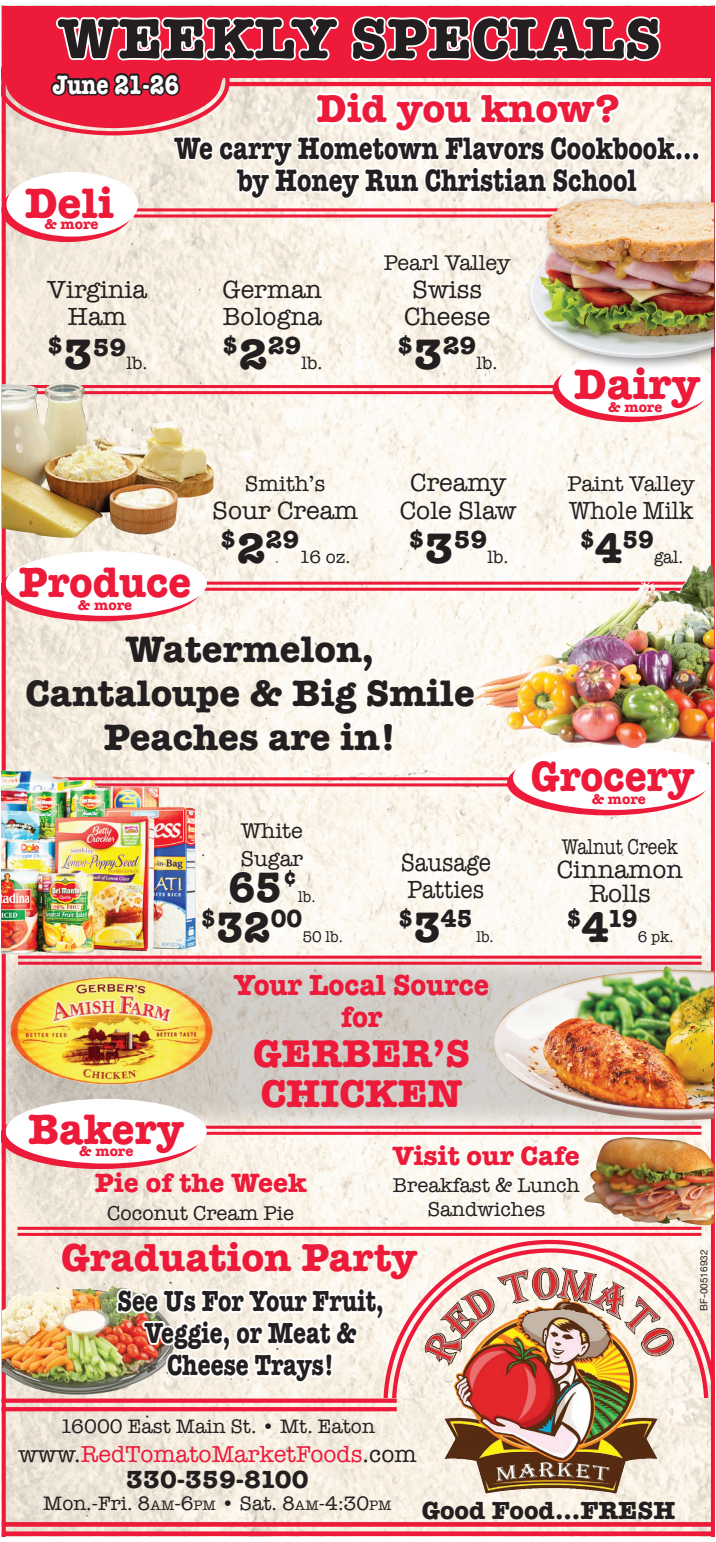
<style>
.page{position:relative;width:716px;height:1542px;background:#fff}
.page>*{position:absolute;margin:0;border:0;box-sizing:border-box;transform-origin:0 0}
.t1{font:700 58.4px "American Typewriter";color:#231f20}
.t2{font:700 43.8px "American Typewriter";color:#ed1a3a;scale:.95 1}
.t3{font:700 43.8px "American Typewriter";color:#ed1a3a}
.t4{font:700 43.8px "American Typewriter";color:#ed1a3a;scale:.92 1}
.t5{font:700 43.8px "American Typewriter";color:#231f20;scale:.94 1}
.t6{font:700 40.2px "American Typewriter";color:#ed1a3a}
.t7{font:700 40px/40px "American Typewriter";color:#ed1a3a}
.t8{font:700 38px/43.8px "American Typewriter";color:#231f20;text-align:center}
.t9{font:700 32px/32px "American Typewriter";color:#231f20;text-align:center;scale:.8 1}
.t10{font:700 30px/32px "American Typewriter";color:#231f20;text-align:center;scale:.79 1}
.t11{font:700 30px/32px "American Typewriter";color:#ed1a3a;text-align:center;scale:.94 1}
.t12{font:700 27.4px "American Typewriter";color:#ed1a3a}
.t13{font:700 27.4px "American Typewriter";color:#fff;scale:.81 1}
.t14{font:25.6px/28.4px "American Typewriter";color:#231f20;text-align:center}
.t15{font:700 25.6px "American Typewriter";color:#231f20}
.t16{font:25.6px/29.2px "American Typewriter";color:#231f20;scale:.9 1}
.t17{font:700 25.6px "American Typewriter";color:#231f20;scale:.94 1}
.t18{font:23.8px "American Typewriter";color:#ed1a3a}
.t19{font:22px/27.4px "American Typewriter";color:#231f20}
.t20{font:22px "American Typewriter";color:#231f20;scale:.82 1}
.t21{font:20.6px/23.8px "American Typewriter";color:#231f20;text-align:center}
.t22{font:20px "American Typewriter";color:#231f20}
.t23{font:18.2px "American Typewriter";color:#231f20}
.t24{font:18.2px "American Typewriter";color:#231f20;scale:.94 1}
.t25{font:16px "American Typewriter";color:#231f20;scale:.94 1}
.t26{font:700 14.6px "American Typewriter";color:#ed1a3a}
.t27{font:10px "Helvetica Neue";color:#231f20}
.s1{font-size:43.8px}
.s2{font-weight:700}
.s3{font-weight:700;font-size:43.8px}
.s4{color:#231f20}
.s5{font-size:14px}
</style>
<div class="page">
<img style="left:6px;top:78px;width:704px;height:1453px">
<svg style="left:387px;top:1240px;width:323px;height:158px"></svg>
<img style="left:392px;top:1248px;width:316px;height:150px">
<img style="left:383px;top:1398px;width:327px;height:133px">
<div style="left:2px;top:1398px;width:394px;height:5px;background:#ed1a3a"></div>
<svg style="left:6px;top:1407px;width:390px;height:4px;background:#ec1d3c"></svg>
<img style="left:465px;top:1267px;width:96px;height:99px">
<svg style="left:206px;top:1127px;width:495px;height:2px"></svg>
<hr style="left:19px;top:1132px;width:682px;height:3px;background:#ed1a3a">
<div style="left:2px;top:6px;width:712px;height:71px;background:#ed1a3a"></div>
<div style="left:226px;top:73px;width:488px;height:5px;background:#ed1a3a"></div>
<hr style="left:226px;top:82px;width:488px;height:4px;background:#ed1a3a">
<hr style="left:18px;top:1227px;width:683px;height:3px;background:#ed1a3a">
<hr style="left:18px;top:1233px;width:683px;height:3px;background:#ed1a3a">
<svg style="left:6px;top:955px;width:704px;height:172px;background:#d6c8b5"></svg>
<hr style="left:203px;top:582px;width:496px;height:3px;background:#ed1a3a">
<hr style="left:203px;top:588px;width:496px;height:3px;background:#ed1a3a">
<svg style="left:6px;top:557px;width:195px;height:64px;background:#f09ea2"></svg>
<div style="left:6px;top:551px;width:201px;height:65px;background:#fff;border-radius:50%"></div>
<hr style="left:18px;top:955px;width:683px;height:3px;background:#ed1a3a">
<hr style="left:18px;top:962px;width:683px;height:3px;background:#ed1a3a">
<img style="left:9px;top:977px;width:93px;height:107px">
<svg style="left:6px;top:1104px;width:195px;height:65px;background:#ea9b9e"></svg>
<div style="left:6px;top:1099px;width:201px;height:64px;background:#fff;border-radius:50%"></div>
<hr style="left:134px;top:208px;width:567px;height:3px;background:#ed1a3a">
<hr style="left:134px;top:214px;width:567px;height:3px;background:#ed1a3a">
<div style="left:2px;top:177px;width:131px;height:65px;background:#ed1a3a;border-radius:50%"></div>
<div style="left:6px;top:172px;width:132px;height:65px;background:#fff;border-radius:50%"></div>
<hr style="left:16px;top:777px;width:498px;height:3px;background:#ed1a3a">
<hr style="left:16px;top:783px;width:498px;height:3px;background:#ed1a3a">
<div style="left:507px;top:751px;width:201px;height:64px;background:#ed1a3a;border-radius:50%"></div>
<div style="left:513px;top:745px;width:201px;height:65px;background:#fff;border-radius:50%"></div>
<svg style="left:2px;top:214px;width:4px;height:1317px;background:#eb2e47"></svg>
<img style="left:2px;top:756px;width:209px;height:204px">
<hr style="left:18px;top:385px;width:551px;height:3px;background:#ed1a3a">
<hr style="left:18px;top:391px;width:551px;height:3px;background:#ed1a3a">
<div style="left:552px;top:357px;width:156px;height:65px;background:#ed1a3a;border-radius:50%"></div>
<div style="left:558px;top:352px;width:156px;height:65px;background:#fff;border-radius:50%"></div>
<img style="left:2px;top:383px;width:212px;height:155px">
<svg style="left:710px;top:78px;width:4px;height:1453px;background:#e6535e"></svg>
<img style="left:655px;top:565px;width:54px;height:33px">
<img style="left:582px;top:1137px;width:132px;height:88px">
<svg style="left:2px;top:1522px;width:712px;height:4px;background:#ed1d3c"></svg>
<div style="left:2px;top:1531px;width:712px;height:5px;background:#ed1a3a"></div>
<div style="left:523px;top:193px;width:191px;height:179px;background:#231f20;opacity:.5"></div>
<img style="left:530px;top:199px;width:184px;height:159px">
<img style="left:45px;top:1286px;width:67px;height:6px">
<div style="left:674px;top:151px;width:9px;height:10px;border:3px solid #fff;border-radius:50%"></div>
<div style="left:683px;top:151px;width:8px;height:10px;border:3px solid #fff;border-radius:50%"></div>
<div style="left:691px;top:151px;width:8px;height:10px;border:3px solid #fff;border-radius:50%"></div>
<svg style="left:2px;top:16px;width:675px;height:192px"></svg>
<svg style="left:114px;top:1206px;width:273px;height:193px"></svg>
<img style="left:489px;top:966px;width:225px;height:155px">
<h1 class="t1" style="left:58px;top:-12px;width:604px">WEEKLY SPECIALS</h1>
<p class="t13" style="left:52px;top:61px;width:158px">June 21-26</p>
<h3 class="t6" style="left:316px;top:74px;width:304px">Did you know?</h3>
<h2 class="t3" style="left:25px;top:165px;width:91px">Deli</h2>
<p class="t26" style="left:44px;top:212px;width:56px">&amp; more</p>
<p class="t14" style="left:47px;top:275px;width:101px;line-height:27.4px">Virginia<br>Ham</p>
<p class="t15" style="left:47px;top:325px;width:81px">$<span class="s1">3</span>59</p>
<p class="t23" style="left:126px;top:349px;width:23px">lb.</p>
<p class="t9" style="left:174px;top:130px;width:658px">We carry Hometown Flavors Cookbook… by Honey Run Christian School</p>
<p class="t14" style="left:222px;top:274px;width:101px;text-align:justify">German Bologna <span class="s2">$</span><span class="s3">2</span><span class="s2">29</span></p>
<p class="t23" style="left:301px;top:349px;width:23px">lb.</p>
<p class="t19" style="left:384px;top:248px;width:128px">Pearl Valley</p>
<p class="t14" style="left:397px;top:274px;width:95px">Swiss<br>Cheese <span class="s2">$</span><span class="s3">3</span><span class="s2">29</span></p>
<p class="t23" style="left:476px;top:349px;width:23px">lb.</p>
<h2 class="t3" style="left:574px;top:346px;width:127px">Dairy</h2>
<p class="t26" style="left:608px;top:395px;width:56px">&amp; more</p>
<h2 class="t2" style="left:19px;top:544px;width:183px">Produce</h2>
<p class="t26" style="left:78px;top:593px;width:56px">&amp; more</p>
<p class="t19" style="left:245px;top:469px;width:82px">Smith’s</p>
<p class="t14" style="left:212px;top:495px;width:147px;line-height:29.2px;text-align:left">Sour Cream <span class="s2">$</span><span class="s3">2</span><span class="s2">29</span></p>
<p class="t23" style="left:299px;top:542px;width:53px">16 oz.</p>
<p class="t14" style="left:410px;top:468px;width:97px">Creamy</p>
<p class="t14" style="left:400px;top:495px;width:118px">Cole Slaw</p>
<p class="t15" style="left:408px;top:517px;width:81px">$<span class="s1">3</span>59</p>
<p class="t23" style="left:487px;top:542px;width:23px">lb.</p>
<h3 class="t8" style="left:25px;top:625px;width:451px">Watermelon,<br>Cantaloupe &amp; Big Smile<br>Peaches are in!</h3>
<p class="t19" style="left:240px;top:817px;width:64px">White<br>Sugar</p>
<h2 class="t5" style="left:228px;top:849px;width:76px">65<sup>¢</sup></h2>
<p class="t25" style="left:298px;top:884px;width:20px">lb.</p>
<p class="t17" style="left:201px;top:896px;width:110px">$<span class="s1">32</span>00</p>
<p class="t25" style="left:302px;top:924px;width:44px">50 lb.</p>
<p class="t16" style="left:400px;top:846px;width:102px">Sausage</p>
<p class="t16" style="left:407px;top:874px;width:86px">Patties</p>
<p class="t17" style="left:398px;top:896px;width:81px">$<span class="s1">3</span>45</p>
<p class="t25" style="left:476px;top:924px;width:20px">lb.</p>
<p class="t11" style="left:234px;top:967px;width:273px">Your Local Source for</p>
<h3 class="t7" style="left:253px;top:1031px;width:218px">GERBER’S<br>CHICKEN</h3>
<p class="t19" style="left:567px;top:469px;width:129px">Paint Valley</p>
<p class="t16" style="left:579px;top:495px;width:128px;text-indent:-10px">Whole Milk <span class="s2">$</span><span class="s3">4</span><span class="s2">59</span></p>
<p class="t24" style="left:654px;top:542px;width:32px">gal.</p>
<h2 class="t4" style="left:531px;top:738px;width:179px">Grocery</h2>
<p class="t26" style="left:591px;top:786px;width:56px">&amp; more</p>
<p class="t20" style="left:561px;top:830px;width:143px">Walnut Creek</p>
<p class="t14" style="left:557px;top:854px;width:127px">Cinnamon</p>
<p class="t14" style="left:589px;top:878px;width:63px">Rolls</p>
<p class="t17" style="left:566px;top:896px;width:78px">$<span class="s1">4</span>19</p>
<p class="t25" style="left:637px;top:924px;width:40px">6 pk.</p>
<h2 class="t2" style="left:28px;top:1092px;width:165px">Bakery</h2>
<p class="t26" style="left:79px;top:1138px;width:56px">&amp; more</p>
<p class="t12" style="left:95px;top:1159px;width:213px">Pie of the Week</p>
<p class="t21" style="left:107px;top:1200px;width:188px">Coconut Cream Pie</p>
<p class="t12" style="left:393px;top:1132px;width:188px">Visit our Cafe</p>
<p class="t21" style="left:393px;top:1172px;width:188px">Breakfast &amp; Lunch<br>Sandwiches</p>
<h3 class="t6" style="left:61px;top:1222px;width:357px">Graduation Party</h3>
<p class="t10" style="left:117px;top:1283px;width:339px">See Us For Your Fruit,<br>Veggie, or Meat &amp;<br>Cheese Trays!</p>
<p class="t22" style="left:60px;top:1411px;width:316px">16000 East Main St. • Mt. Eaton</p>
<p class="t18" style="left:18px;top:1435px;width:399px"><span class="s4">www.</span>RedTomatoMarketFoods<span class="s4">.com</span></p>
<p class="t15" style="left:126px;top:1457px;width:184px">330-359-8100</p>
<p class="t22" style="left:43px;top:1487px;width:350px">Mon.-Fri. 8<span class="s5">AM</span>-6<span class="s5">PM</span> • Sat. 8<span class="s5">AM</span>-4:30<span class="s5">PM</span></p>
<p class="t15" style="left:421px;top:1488px;width:255px">Good Food...FRESH</p>
<p class="t27" style="left:696px;top:1310px;width:62px;rotate:-90deg">BF-00516932</p>
</div>
